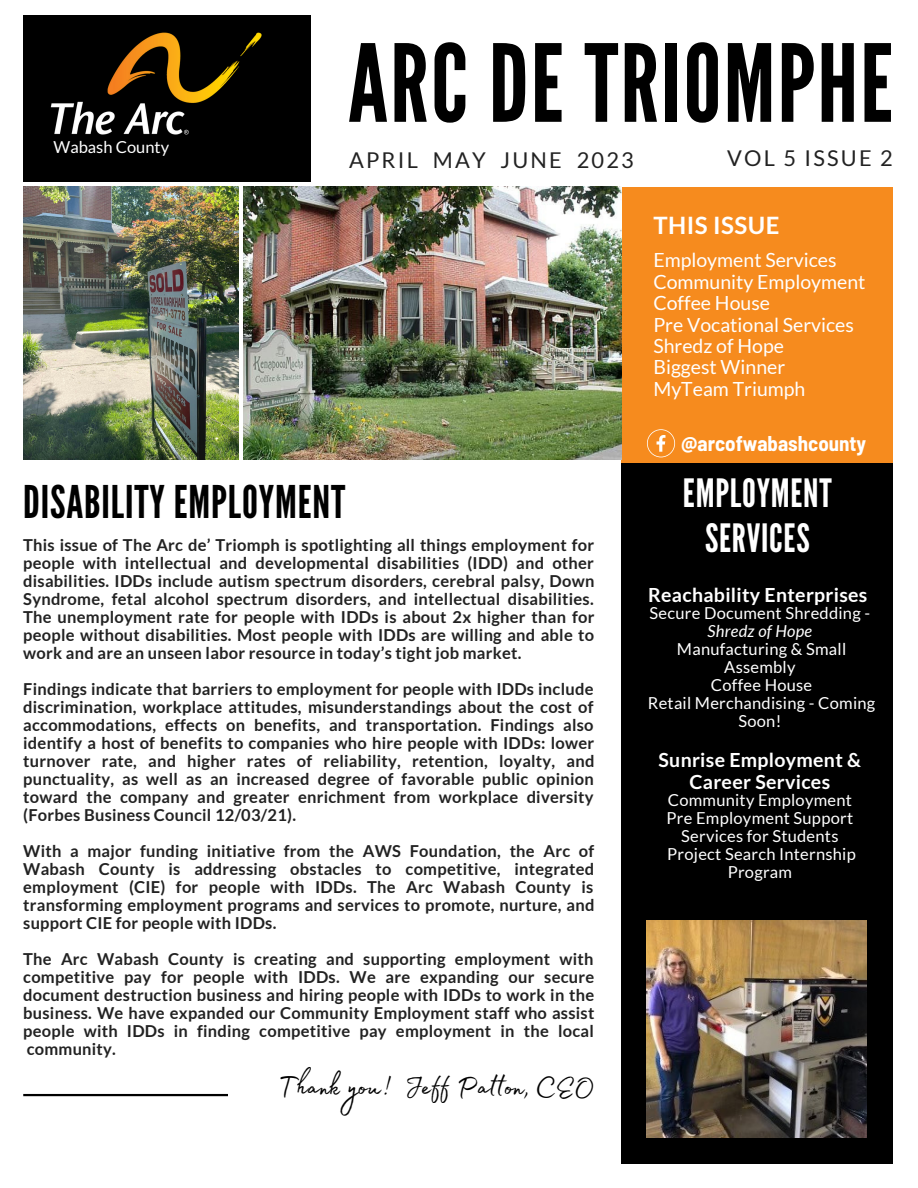
<style>
.page{position:relative;width:918px;height:1188px;background:#fff}
.page>*{position:absolute;margin:0;border:0;box-sizing:border-box;transform-origin:0 0}
.t1{font:107.1px "League Gothic";letter-spacing:.02em;color:#000}
.t2{font:45px "League Gothic";letter-spacing:.02em;color:#000}
.t3{font:39px "League Gothic";letter-spacing:.02em;color:#fff}
.t4{font:36px "Madelyn Fill";color:#000}
.t5{font:700 24px "Lato";letter-spacing:.02em;color:#fff}
.t6{font:21.75px "Lato";letter-spacing:.1em;color:#222}
.t7{font:700 semi-condensed 20.85px "Barlow";color:#fff}
.t8{font:19.5px "Lato";color:#fff}
.t9{font:700 19.5px/21.3px "Lato";letter-spacing:.015em;color:#fff;text-align:center}
.t10{font:700 16.5px/18px "Lato";letter-spacing:.015em;color:#222;text-align:justify}
.t11{font:16.5px/18px "Lato";letter-spacing:.015em;color:#fff;text-align:center}
.t12{font:italic 16.5px "Lato";letter-spacing:.015em;color:#fff}
</style>
<div class="page">
<img style="left:23px;top:187px;width:215px;height:272px">
<div style="left:23px;top:15px;width:287px;height:167px;background:#000"></div>
<div style="left:622px;top:187px;width:271px;height:277px;background:#f68b1e"></div>
<svg style="left:647px;top:429px;width:28px;height:28px"></svg>
<hr style="left:23px;top:1094px;width:205px;height:2px;background:#000">
<img style="left:50px;top:32px;width:212px;height:103px">
<div style="left:622px;top:464px;width:271px;height:700px;background:#000"></div>
<img style="left:647px;top:920px;width:219px;height:217px">
<img style="left:244px;top:187px;width:378px;height:272px">
<p class="t11" style="left:54px;top:138px;width:117px">Wabash County</p>
<p class="t1" style="left:348px;top:22px;width:547px">ARC DE TRIOMPHE</p>
<p class="t6" style="left:349px;top:147px;width:286px">APRIL MAY JUNE 2023</p>
<p class="t6" style="left:727px;top:145px;width:167px">VOL 5 ISSUE 2</p>
<p class="t5" style="left:653px;top:210px;width:128px">THIS ISSUE</p>
<p class="t8" style="left:653px;top:248px;width:185px">Employment Services</p>
<p class="t8" style="left:653px;top:270px;width:214px">Community Employment</p>
<p class="t8" style="left:653px;top:291px;width:118px">Coffee House</p>
<p class="t8" style="left:653px;top:312px;width:202px">Pre Vocational Services</p>
<p class="t8" style="left:653px;top:334px;width:132px">Shredz of Hope</p>
<p class="t8" style="left:653px;top:355px;width:133px">Biggest Winner</p>
<p class="t8" style="left:653px;top:376px;width:154px">MyTeam Triumph</p>
<p class="t7" style="left:681px;top:430px;width:187px">@arcofwabashcounty</p>
<p class="t2" style="left:23px;top:476px;width:324px">DISABILITY EMPLOYMENT</p>
<p class="t10" style="left:23px;top:535px;width:573px">This issue of The Arc de’ Triomph is spotlighting all things employment for people with intellectual and developmental disabilities (IDD) and other disabilities. IDDs include autism spectrum disorders, cerebral palsy, Down Syndrome, fetal alcohol spectrum disorders, and intellectual disabilities.<br>The unemployment rate for people with IDDs is about 2x higher than for people without disabilities. Most people with IDDs are willing and able to work and are an unseen labor resource in today’s tight job market.</p>
<p class="t10" style="left:23px;top:679px;width:573px">Findings indicate that barriers to employment for people with IDDs include discrimination, workplace attitudes, misunderstandings about the cost of accommodations, effects on benefits, and transportation. Findings also identify a host of benefits to companies who hire people with IDDs: lower turnover rate, and higher rates of reliability, retention, loyalty, and punctuality, as well as an increased degree of favorable public opinion toward the company and greater enrichment from workplace diversity (Forbes Business Council 12/03/21).</p>
<p class="t10" style="left:23px;top:841px;width:573px">With a major funding initiative from the AWS Foundation, the Arc of Wabash County is addressing obstacles to competitive, integrated employment (CIE) for people with IDDs. The Arc Wabash County is transforming employment programs and services to promote, nurture, and support CIE for people with IDDs.</p>
<p class="t10" style="left:23px;top:949px;width:573px">The Arc Wabash County is creating and supporting employment with competitive pay for people with IDDs. We are expanding our secure document destruction business and hiring people with IDDs to work in the business. We have expanded our Community Employment staff who assist people with IDDs in finding competitive pay employment in the local community.</p>
<p class="t4" style="left:278px;top:1059px;width:318px">Thank you! Jeff Patton, CEO</p>
<p class="t3" style="left:683px;top:471px;width:150px">EMPLOYMENT</p>
<p class="t3" style="left:705px;top:516px;width:106px">SERVICES</p>
<p class="t9" style="left:648px;top:584px;width:221px">Reachability Enterprises</p>
<p class="t11" style="left:650px;top:604px;width:222px">Secure Document Shredding -</p>
<p class="t12" style="left:708px;top:621px;width:106px">Shredz of Hope</p>
<p class="t11" style="left:677px;top:640px;width:171px">Manufacturing &amp; Small<br>Assembly</p>
<p class="t11" style="left:711px;top:676px;width:103px">Coffee House</p>
<p class="t11" style="left:648px;top:694px;width:229px">Retail Merchandising - Coming<br>Soon!</p>
<p class="t9" style="left:659px;top:749px;width:204px">Sunrise Employment &amp;<br>Career Services</p>
<p class="t11" style="left:668px;top:790px;width:186px">Community Employment</p>
<p class="t11" style="left:667px;top:808px;width:188px">Pre Employment Support<br>Services for Students</p>
<p class="t11" style="left:667px;top:844px;width:190px">Project Search Internship<br>Program</p>
</div>
